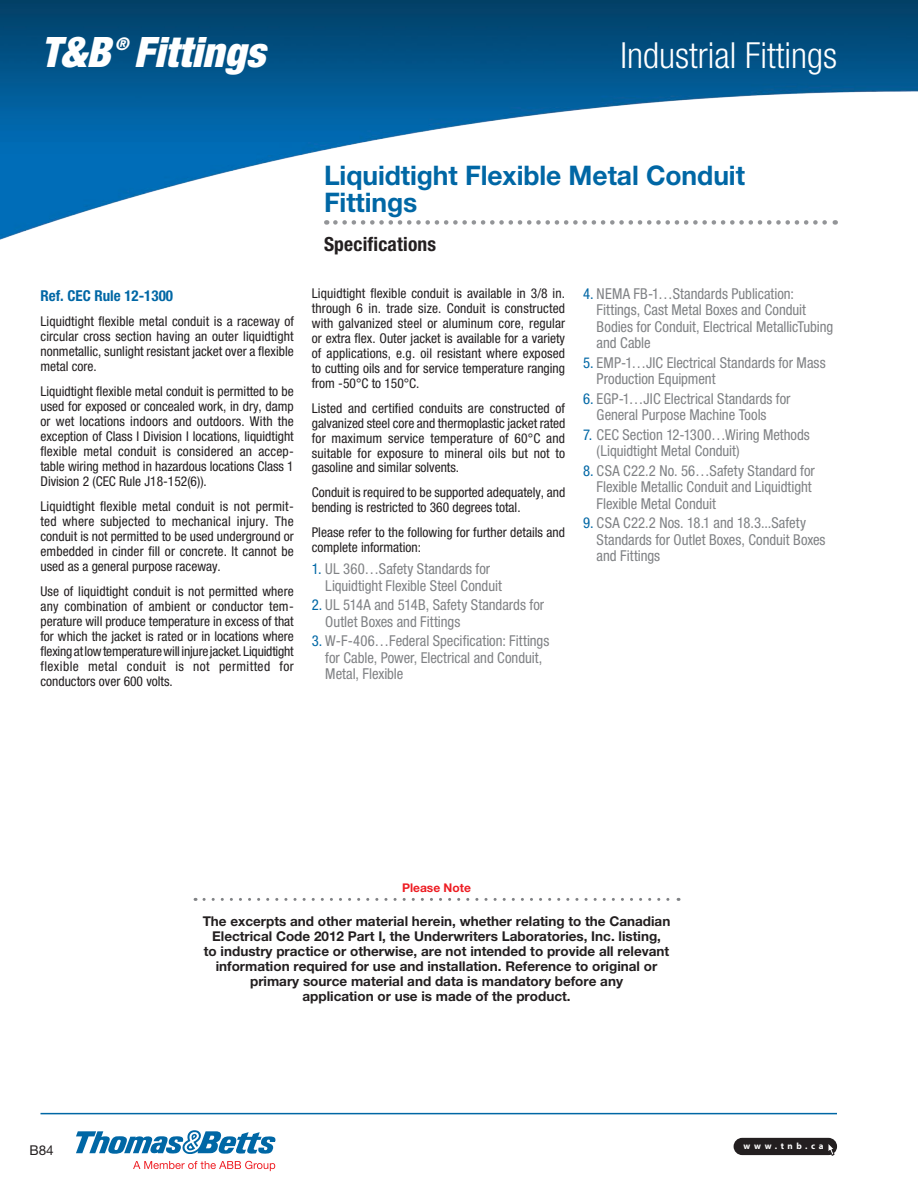
<style>
.page{position:relative;width:918px;height:1188px;background:#fff}
.page>*{position:absolute;margin:0;border:0;box-sizing:border-box;transform-origin:0 0}
.t1{font:italic 900 condensed 42px "Helvetica Neue LT Std";color:#fff}
.t2{font:300 condensed 36px "Helvetica Neue LT Std";color:#fff}
.t3{font:700 27px/27px "Helvetica Neue LT Std";letter-spacing:-.005em;color:#0067a5}
.t4{font:700 condensed 19.5px "Helvetica Neue LT Std";letter-spacing:.01em;color:#231f20}
.t5{font:italic 900 condensed 17.55px "Helvetica Neue LT Std";color:#fff}
.t6{font:condensed 15px/16.5px "Helvetica Neue LT Std";color:#808285}
.t7{font:700 condensed 15px "Helvetica Neue LT Std";color:#0067a5}
.t8{font:condensed 13.5px/15px "Helvetica Neue LT Std";color:#231f20;text-align:justify}
.t9{font:700 13.5px/15px "Helvetica Neue LT Std";color:#231f20;text-align:center}
.t10{font:13.5px "Helvetica Neue LT Std";color:#231f20}
.t11{font:700 12px "Helvetica Neue LT Std";color:#ee1d23}
.t12{font:700 9px "Myriad Pro";letter-spacing:.405em;color:#fff}
.s1{color:#0067a5}
</style>
<div class="page">
<img style="left:0;top:0;width:918px;height:240px">
<div style="left:734px;top:1138px;width:103px;height:17px;background:#231f20;border-radius:9px"></div>
<svg style="left:828px;top:1144px;width:7px;height:12px"></svg>
<hr style="left:40px;top:1113px;width:797px;height:1px;background:#0067a5">
<svg style="left:133px;top:1161px;width:142px;height:10px"></svg>
<svg style="left:76px;top:1130px;width:200px;height:24px"></svg>
<svg style="left:335px;top:220px;width:501px;height:5px"></svg>
<svg style="left:204px;top:898px;width:475px;height:3px"></svg>
<h1 class="t1" style="left:41px;top:27px;width:71px">T&amp;B</h1>
<h2 class="t2" style="left:621px;top:34px;width:218px">Industrial Fittings</h2>
<p class="t5" style="left:115px;top:33px;width:15px">®</p>
<h1 class="t1" style="left:134px;top:27px;width:133px">Fittings</h1>
<h3 class="t3" style="left:324px;top:161px;width:423px">Liquidtight Flexible Metal Conduit<br>Fittings</h3>
<p class="t7" style="left:40px;top:287px;width:134px">Ref. CEC Rule 12-1300</p>
<p class="t8" style="left:40px;top:314px;width:255px">Liquidtight flexible metal conduit is a raceway of circular cross section having an outer liquidtight nonmetallic, sunlight resistant jacket over a flexible metal core.</p>
<p class="t8" style="left:40px;top:384px;width:255px">Liquidtight flexible metal conduit is permitted to be used for exposed or concealed work, in dry, damp or wet locations indoors and outdoors. With the exception of Class I Division I locations, liquidtight flexible metal conduit is considered an accep&shy;table wiring method in hazardous locations Class 1<br>Division 2 (CEC Rule J18-152(6)).</p>
<p class="t8" style="left:40px;top:498px;width:255px">Liquidtight flexible metal conduit is not permit&shy;ted where subjected to mechanical injury. The conduit is not permitted to be used underground or embedded in cinder fill or concrete. It cannot be used as a general purpose raceway.</p>
<p class="t8" style="left:40px;top:583px;width:255px">Use of liquidtight conduit is not permitted where any combination of ambient or conductor tem&shy;perature will produce temperature in excess of that for which the jacket is rated or in locations where flexing at low temperature will injure jacket. Liquidtight flexible metal conduit is not permitted for conductors over 600 volts.</p>
<h3 class="t4" style="left:324px;top:233px;width:114px">Specifications</h3>
<p class="t8" style="left:312px;top:285px;width:255px">Liquidtight flexible conduit is available in 3/8 in. through 6 in. trade size. Conduit is constructed with galvanized steel or aluminum core, regular or extra flex. Outer jacket is available for a variety of applications, e.g. oil resistant where exposed to cutting oils and for service temperature ranging from -50°C to 150°C.</p>
<p class="t8" style="left:312px;top:400px;width:255px">Listed and certified conduits are constructed of galvanized steel core and thermoplastic jacket rated for maximum service temperature of 60°C and suitable for exposure to mineral oils but not to gasoline and similar solvents.</p>
<p class="t8" style="left:312px;top:485px;width:255px">Conduit is required to be supported adequately, and bending is restricted to 360 degrees total.</p>
<p class="t8" style="left:312px;top:525px;width:255px">Please refer to the following for further details and complete information:</p>
<p class="t6" style="left:325px;top:561px;width:178px;text-indent:-14px"><span class="s1">1.</span> UL 360…Safety Standards for<br>Liquidtight Flexible Steel Conduit</p>
<p class="t6" style="left:325px;top:597px;width:220px;text-indent:-14px"><span class="s1">2.</span> UL 514A and 514B, Safety Standards for<br>Outlet Boxes and Fittings</p>
<p class="t6" style="left:325px;top:633px;width:226px;text-indent:-14px"><span class="s1">3.</span> W-F-406…Federal Specification: Fittings for Cable, Power, Electrical and Conduit,<br>Metal, Flexible</p>
<p class="t6" style="left:597px;top:285px;width:238px;text-indent:-14px"><span class="s1">4.</span> NEMA FB-1…Standards Publication:<br>Fittings, Cast Metal Boxes and Conduit Bodies for Conduit, Electrical MetallicTubing and Cable</p>
<p class="t6" style="left:597px;top:354px;width:231px;text-indent:-14px"><span class="s1">5.</span> EMP-1…JIC Electrical Standards for Mass<br>Production Equipment</p>
<p class="t6" style="left:597px;top:390px;width:195px;text-indent:-14px"><span class="s1">6.</span> EGP-1…JIC Electrical Standards for<br>General Purpose Machine Tools</p>
<p class="t6" style="left:597px;top:426px;width:215px;text-indent:-14px"><span class="s1">7.</span> CEC Section 12-1300…Wiring Methods (Liquidtight Metal Conduit)</p>
<p class="t6" style="left:597px;top:462px;width:220px;text-indent:-14px"><span class="s1">8.</span> CSA C22.2 No. 56…Safety Standard for<br>Flexible Metallic Conduit and Liquidtight<br>Flexible Metal Conduit</p>
<p class="t6" style="left:597px;top:515px;width:230px;text-indent:-14px"><span class="s1">9.</span> CSA C22.2 Nos. 18.1 and 18.3...Safety<br>Standards for Outlet Boxes, Conduit Boxes and Fittings</p>
<p class="t10" style="left:29px;top:1142px;width:26px">B84</p>
<p class="t11" style="left:402px;top:880px;width:70px">Please Note</p>
<p class="t9" style="left:203px;top:913px;width:469px">The excerpts and other material herein, whether relating to the Canadian Electrical Code 2012 Part I, the Underwriters Laboratories, Inc. listing,<br>to industry practice or otherwise, are not intended to provide all relevant information required for use and installation. Reference to original or primary source material and data is mandatory before any<br>application or use is made of the product.</p>
<p class="t12" style="left:743px;top:1140px;width:82px">www.tnb.ca</p>
</div>
